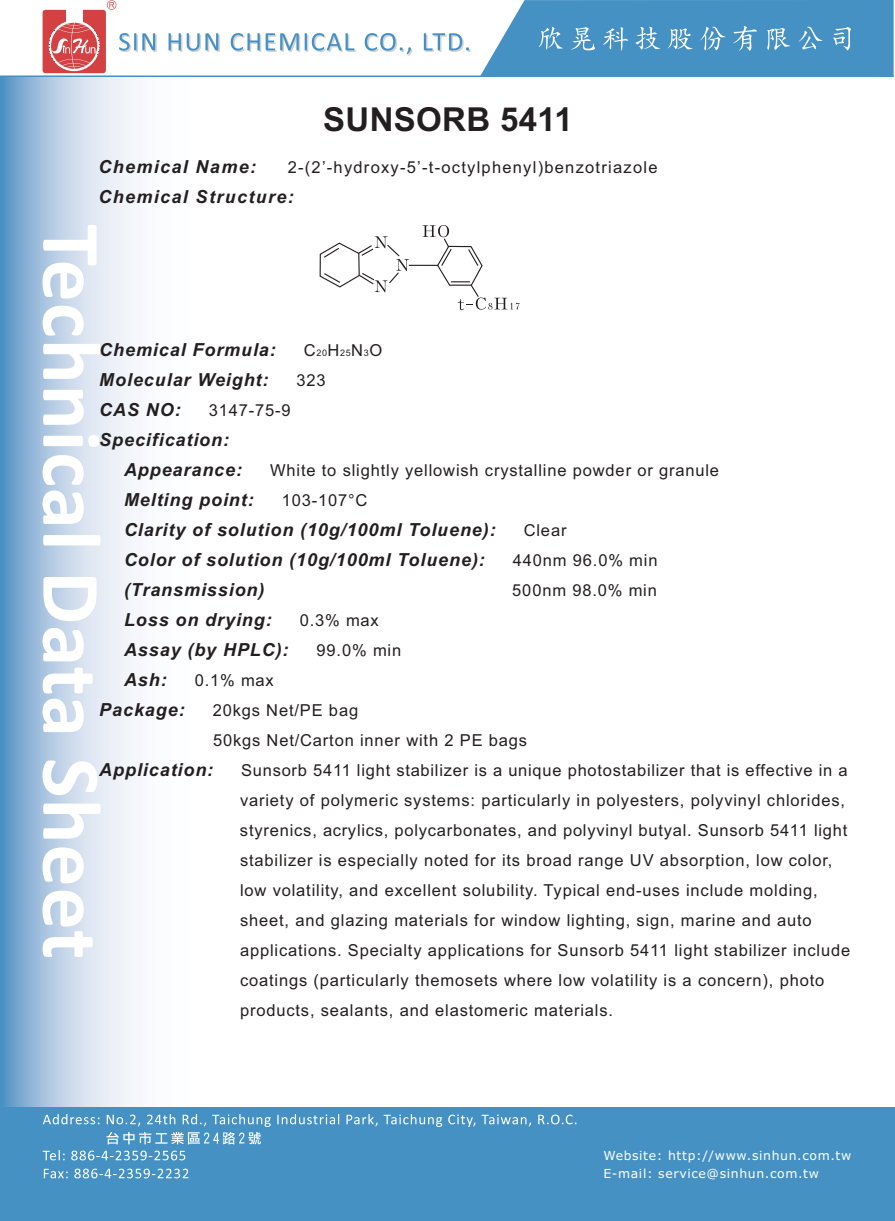
<style>
.page{position:relative;width:895px;height:1221px;background:#fff}
.page>*{position:absolute;margin:0;border:0;box-sizing:border-box;transform-origin:0 0}
.t1{font:700 33px "Arial";letter-spacing:.01em;color:#231f20}
.t2{font:italic 700 18px/30px "Arial";letter-spacing:.05em;color:#231f20}
.t3{font:italic 700 18px "Arial";letter-spacing:.075em;color:#231f20}
.t4{font:16.5px/30px "Arial";letter-spacing:.05em;color:#231f20}
.t5{font:16.5px "Arial";letter-spacing:.075em;color:#231f20}
.t6{font:12.45px/18px "Verdana";letter-spacing:.05em;color:#fff}
.t7{font:9px "Arial";color:#231f20}
.s1{font-size:16.5px}
</style>
<div class="page">
<svg style="left:0;top:77px;width:135px;height:1030px;background:#b2cce4"></svg>
<hr style="left:0;top:75px;width:893px;height:2px;background:#4591c4">
<div style="left:0;top:1107px;width:894px;height:114px;background:#4591c4"></div>
<svg style="left:319px;top:225px;width:200px;height:85px"></svg>
<div style="left:43px;top:10px;width:63px;height:63px;background:#d34143;border-radius:3px"></div>
<div style="left:66px;top:10px;width:17px;height:16px;background:#fff"></div>
<svg style="left:107px;top:0;width:9px;height:10px"></svg>
<svg style="left:48px;top:21px;width:52px;height:49px"></svg>
<svg style="left:119px;top:33px;width:38px;height:19px"></svg>
<svg style="left:168px;top:33px;width:52px;height:19px"></svg>
<svg style="left:231px;top:33px;width:125px;height:19px"></svg>
<svg style="left:364px;top:33px;width:48px;height:23px"></svg>
<svg style="left:423px;top:33px;width:47px;height:19px"></svg>
<svg style="left:480px;top:0;width:413px;height:76px;background:#579bc9"></svg>
<svg style="left:43px;top:1114px;width:56px;height:10px"></svg>
<svg style="left:107px;top:1114px;width:33px;height:12px"></svg>
<svg style="left:147px;top:1114px;width:28px;height:10px"></svg>
<svg style="left:182px;top:1114px;width:24px;height:12px"></svg>
<svg style="left:212px;top:1114px;width:59px;height:12px"></svg>
<svg style="left:277px;top:1114px;width:62px;height:10px"></svg>
<svg style="left:346px;top:1114px;width:31px;height:12px"></svg>
<svg style="left:383px;top:1114px;width:59px;height:12px"></svg>
<svg style="left:448px;top:1114px;width:27px;height:12px"></svg>
<svg style="left:481px;top:1114px;width:50px;height:12px"></svg>
<svg style="left:538px;top:1114px;width:38px;height:10px"></svg>
<svg style="left:106px;top:1132px;width:155px;height:12px"></svg>
<svg style="left:43px;top:1150px;width:22px;height:10px"></svg>
<svg style="left:71px;top:1150px;width:114px;height:10px"></svg>
<svg style="left:44px;top:1168px;width:24px;height:10px"></svg>
<svg style="left:74px;top:1168px;width:114px;height:10px"></svg>
<svg style="left:42px;top:225px;width:54px;height:73px"></svg>
<svg style="left:43px;top:306px;width:41px;height:29px"></svg>
<svg style="left:43px;top:344px;width:57px;height:35px"></svg>
<svg style="left:43px;top:390px;width:41px;height:35px"></svg>
<svg style="left:43px;top:435px;width:56px;height:12px"></svg>
<svg style="left:42px;top:455px;width:42px;height:69px"></svg>
<svg style="left:43px;top:535px;width:57px;height:10px"></svg>
<svg style="left:43px;top:577px;width:53px;height:44px"></svg>
<svg style="left:42px;top:628px;width:42px;height:33px"></svg>
<svg style="left:42px;top:667px;width:51px;height:65px"></svg>
<svg style="left:42px;top:760px;width:55px;height:35px"></svg>
<svg style="left:43px;top:803px;width:57px;height:35px"></svg>
<svg style="left:42px;top:847px;width:42px;height:36px"></svg>
<svg style="left:42px;top:890px;width:51px;height:67px"></svg>
<h1 class="t1" style="left:323px;top:100px;width:251px">SUNSORB 5411</h1>
<p class="t3" style="left:98px;top:160px;width:159px">Chemical Name:</p>
<p class="t5" style="left:287px;top:161px;width:371px">2-(2’-hydroxy-5’-t-octylphenyl)benzotriazole</p>
<p class="t3" style="left:98px;top:190px;width:197px">Chemical Structure:</p>
<p class="t2" style="left:99px;top:336px;width:178px">Chemical Formula:</p>
<p class="t7" style="left:304px;top:349px;width:80px"><span class="s1">C</span>20<span class="s1">H</span>25<span class="s1">N</span>3<span class="s1">O</span></p>
<p class="t2" style="left:99px;top:366px;width:171px">Molecular Weight:</p>
<p class="t4" style="left:296px;top:366px;width:31px">323</p>
<p class="t2" style="left:99px;top:396px;width:83px">CAS NO:</p>
<p class="t4" style="left:209px;top:396px;width:83px">3147-75-9</p>
<p class="t2" style="left:124px;top:426px;width:120px;text-indent:-25px">Specification:<br>Appearance:</p>
<p class="t4" style="left:270px;top:456px;width:450px">White to slightly yellowish crystalline powder or granule</p>
<p class="t2" style="left:124px;top:486px;width:131px">Melting point:</p>
<p class="t4" style="left:282px;top:486px;width:87px">103-107°C</p>
<p class="t2" style="left:124px;top:516px;width:373px">Clarity of solution (10g/100ml Toluene):</p>
<p class="t4" style="left:523px;top:516px;width:44px">Clear</p>
<p class="t2" style="left:124px;top:546px;width:362px">Color of solution (10g/100ml Toluene):</p>
<p class="t4" style="left:513px;top:546px;width:146px">440nm 96.0% min</p>
<p class="t2" style="left:124px;top:576px;width:142px">(Transmission)</p>
<p class="t4" style="left:512px;top:576px;width:146px">500nm 98.0% min</p>
<p class="t2" style="left:124px;top:606px;width:149px">Loss on drying:</p>
<p class="t4" style="left:299px;top:606px;width:81px">0.3% max</p>
<p class="t2" style="left:124px;top:636px;width:166px">Assay (by HPLC):</p>
<p class="t4" style="left:316px;top:636px;width:86px">99.0% min</p>
<p class="t2" style="left:124px;top:666px;width:44px">Ash:</p>
<p class="t4" style="left:195px;top:666px;width:81px">0.1% max</p>
<p class="t2" style="left:99px;top:696px;width:87px">Package:</p>
<p class="t4" style="left:213px;top:696px;width:316px">20kgs Net/PE bag<br>50kgs Net/Carton inner with 2 PE bags</p>
<p class="t2" style="left:99px;top:756px;width:115px">Application:</p>
<p class="t4" style="left:240px;top:756px;width:611px">Sunsorb 5411 light stabilizer is a unique photostabilizer that is effective in a variety of polymeric systems: particularly in polyesters, polyvinyl chlorides, styrenics, acrylics, polycarbonates, and polyvinyl butyal. Sunsorb 5411 light stabilizer is especially noted for its broad range UV absorption, low color, low volatility, and excellent solubility. Typical end-uses include molding, sheet, and glazing materials for window lighting, sign, marine and auto applications. Specialty applications for Sunsorb 5411 light stabilizer include coatings (particularly themosets where low volatility is a concern), photo products, sealants, and elastomeric materials.</p>
<p class="t6" style="left:603px;top:1147px;width:249px">Website: http://www.sinhun.com.tw<br>E-mail: service@sinhun.com.tw</p>
</div>
